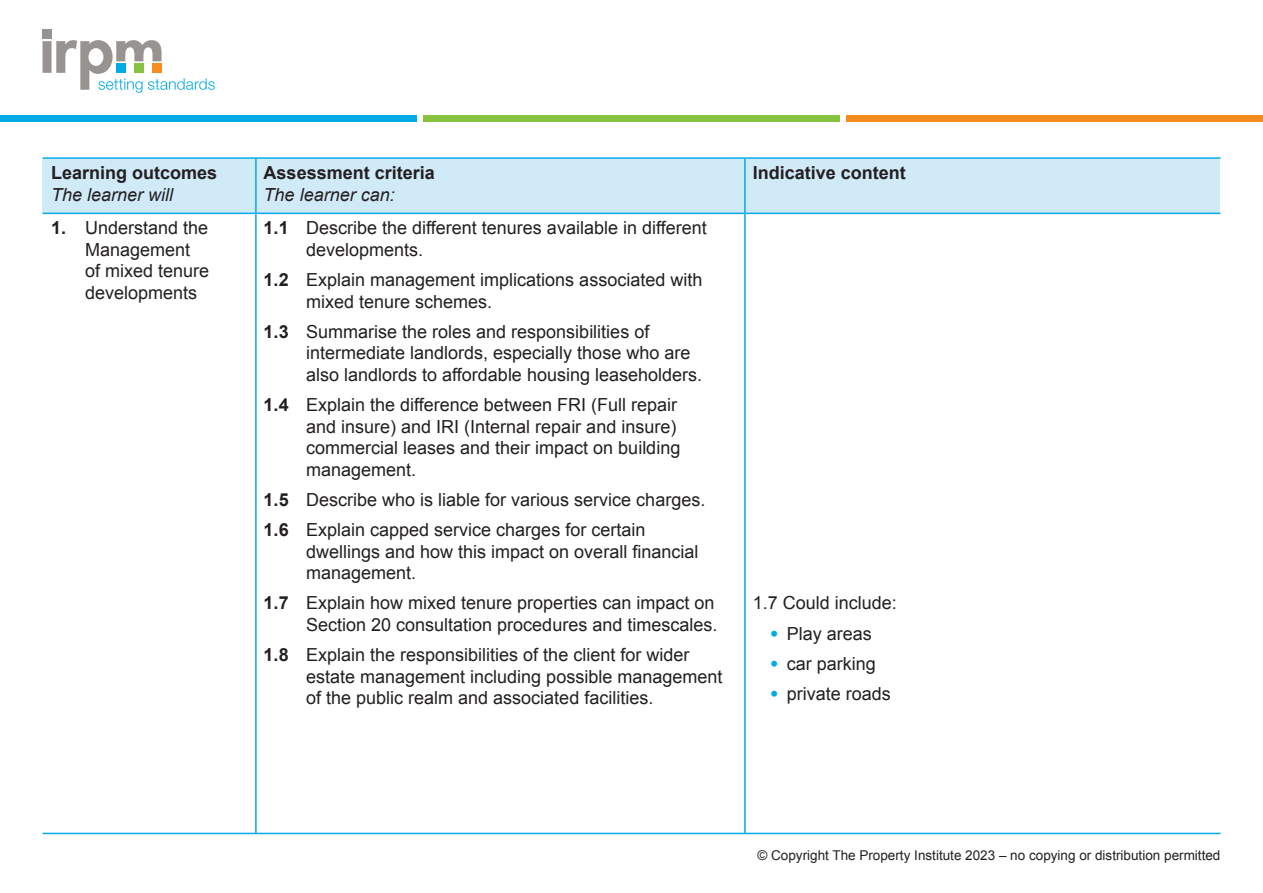
<style>
.page{position:relative;width:1263px;height:893px;background:#fff}
.page>*{position:absolute;margin:0;border:0;box-sizing:border-box;transform-origin:0 0}
.t1{font:18px/21.6px "Arial";color:#231f20}
.t2{font:700 18px "Arial";color:#231f20}
.t3{font:italic 18px "Arial";color:#231f20}
.t4{font:13.5px "Arial";color:#231f20}
.s1{font-weight:700}
.s2{font-weight:900;color:#00abe5}
</style>
<div class="page">
<div style="left:43px;top:30px;width:9px;height:9px;background:#979391"></div>
<svg style="left:43px;top:40px;width:172px;height:53px"></svg>
<div style="left:0;top:115px;width:417px;height:6px;background:#00abe5"></div>
<div style="left:423px;top:115px;width:417px;height:6px;background:#86c43f"></div>
<div style="left:846px;top:115px;width:417px;height:6px;background:#f68c1f"></div>
<div style="left:43px;top:159px;width:1177px;height:54px;background:#d1eaf8"></div>
<hr style="left:43px;top:213px;width:1177px;height:1px;background:#00abe5">
<hr style="left:255px;top:159px;width:2px;height:674px;background:#00abe5">
<hr style="left:43px;top:833px;width:1177px;height:1px;background:#00abe5">
<hr style="left:43px;top:157px;width:1177px;height:2px;background:#00abe5">
<hr style="left:744px;top:159px;width:2px;height:674px;background:#00abe5">
<p class="t2" style="left:51px;top:161px;width:168px">Learning outcomes</p>
<p class="t3" style="left:51px;top:183px;width:124px">The learner will</p>
<p class="t1" style="left:85px;top:217px;width:126px;text-indent:-34px"><span class="s1">1.</span> Understand the<br>Management of mixed tenure developments</p>
<p class="t1" style="left:306px;top:217px;width:402px;text-indent:-43px"><span class="s1">1.1</span> Describe the different tenures available in different developments.</p>
<p class="t2" style="left:264px;top:161px;width:173px">Assessment criteria</p>
<p class="t3" style="left:264px;top:183px;width:133px">The learner can:</p>
<p class="t1" style="left:306px;top:269px;width:398px;text-indent:-43px"><span class="s1">1.2</span> Explain management implications associated with mixed tenure schemes.</p>
<p class="t1" style="left:306px;top:321px;width:397px;text-indent:-43px"><span class="s1">1.3</span> Summarise the roles and responsibilities of intermediate landlords, especially those who are also landlords to affordable housing leaseholders.</p>
<p class="t1" style="left:306px;top:394px;width:376px;text-indent:-43px"><span class="s1">1.4</span> Explain the difference between FRI (Full repair and insure) and IRI (Internal repair and insure) commercial leases and their impact on building management.</p>
<p class="t1" style="left:264px;top:485px;width:443px;line-height:30.2px"><span class="s1">1.5</span> Describe who is liable for various service charges.<br><span class="s1">1.6</span> Explain capped service charges for certain</p>
<p class="t1" style="left:306px;top:541px;width:394px">dwellings and how this impact on overall financial management.</p>
<p class="t1" style="left:264px;top:592px;width:455px;text-align:right"><span class="s1">1.7</span> Explain how mixed tenure properties can impact on<br>Section 20 consultation procedures and timescales.</p>
<p class="t1" style="left:306px;top:644px;width:418px;text-indent:-43px"><span class="s1">1.8</span> Explain the responsibilities of the client for wider estate management including possible management of the public realm and associated facilities.</p>
<p class="t2" style="left:753px;top:161px;width:155px">Indicative content</p>
<p class="t1" style="left:753px;top:592px;width:146px">1.7 Could include:</p>
<p class="t1" style="left:770px;top:623px;width:104px"><span class="s2">•</span> Play areas</p>
<p class="t1" style="left:770px;top:653px;width:108px"><span class="s2">•</span> car parking</p>
<p class="t1" style="left:770px;top:683px;width:123px"><span class="s2">•</span> private roads</p>
<p class="t4" style="left:757px;top:847px;width:464px">© Copyright The Property Institute 2023 – no copying or distribution permitted</p>
</div>
